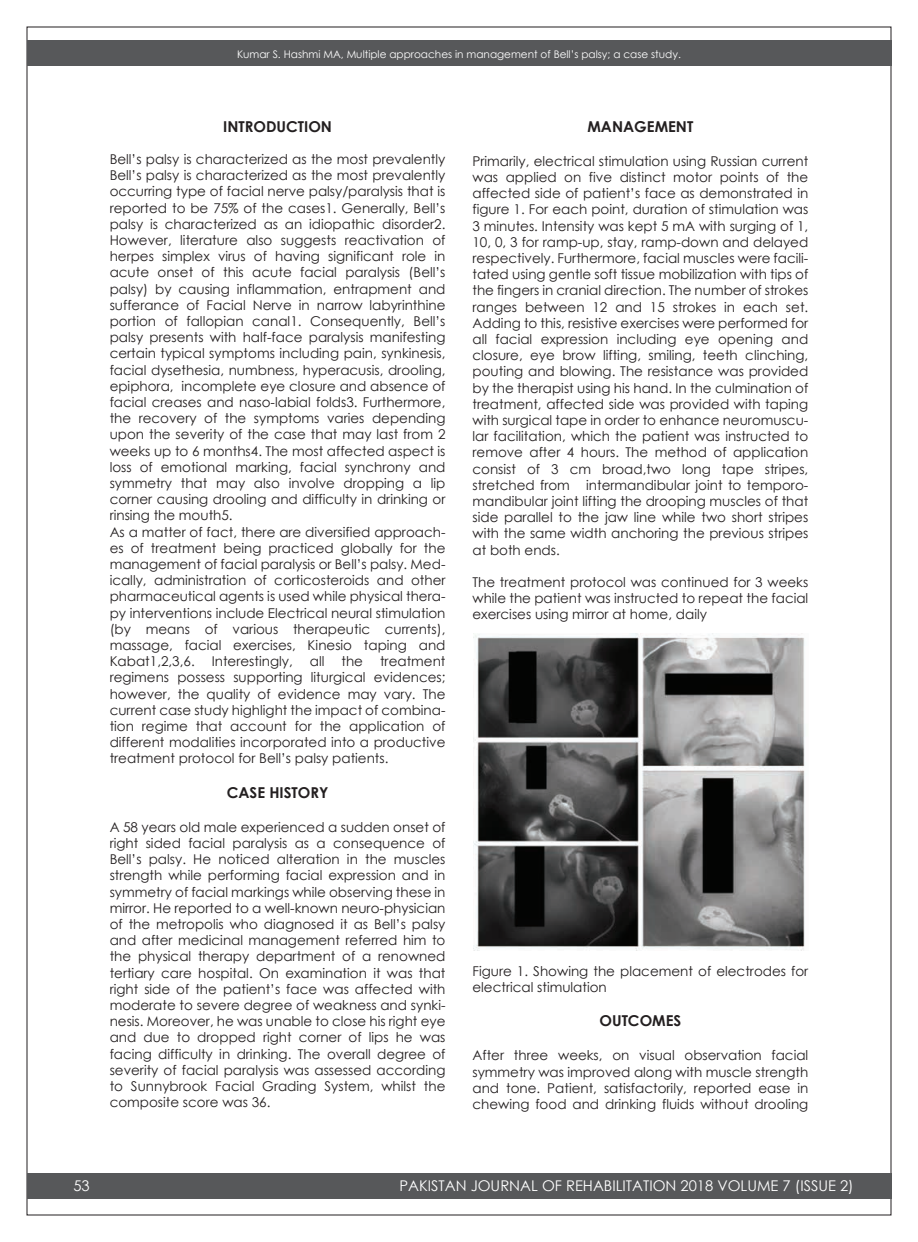
<style>
.page{position:relative;width:918px;height:1242px;background:#fff}
.page>*{position:absolute;margin:0;border:0;box-sizing:border-box;transform-origin:0 0}
.t1{font:700 15px "Century Gothic";color:#231f20}
.t2{font:14.7px "Century Gothic";color:#fff}
.t3{font:13.5px/16.2px "Century Gothic";color:#231f20;text-align:justify}
.t4{font:10.5px "Century Gothic";color:#fff}
</style>
<div class="page">
<div style="left:27px;top:40px;width:864px;height:26px;background:#57585a"></div>
<div style="left:27px;top:1173px;width:864px;height:26px;background:#57585a"></div>
<img style="left:473px;top:634px;width:332px;height:317px">
<p class="t4" style="left:237px;top:47px;width:445px">Kumar S. Hashmi MA, Multiple approaches in management of Bell’s palsy; a case study.</p>
<p class="t1" style="left:223px;top:117px;width:110px">INTRODUCTION</p>
<p class="t3" style="left:110px;top:151px;width:337px;text-align:left">Bell’s palsy is characterized as the most prevalently Bell’s palsy is characterized as the most prevalently occurring type of facial nerve palsy/paralysis that is reported to be 75% of the cases1. Generally, Bell’s palsy is characterized as an idiopathic disorder2.<br>However, literature also suggests reactivation of herpes simplex virus of having significant role in acute onset of this acute facial paralysis (Bell’s palsy) by causing inflammation, entrapment and sufferance of Facial Nerve in narrow labyrinthine portion of fallopian canal1. Consequently, Bell’s palsy presents with half-face paralysis manifesting certain typical symptoms including pain, synkinesis, facial dysethesia, numbness, hyperacusis, drooling, epiphora, incomplete eye closure and absence of facial creases and naso-labial folds3. Furthermore, the recovery of the symptoms varies depending upon the severity of the case that may last from 2 weeks up to 6 months4. The most affected aspect is loss of emotional marking, facial synchrony and symmetry that may also involve dropping a lip corner causing drooling and difficulty in drinking or rinsing the mouth5.<br>As a matter of fact, there are diversified approach&shy;es of treatment being practiced globally for the management of facial paralysis or Bell’s palsy. Med&shy;ically, administration of corticosteroids and other pharmaceutical agents is used while physical thera&shy;py interventions include Electrical neural stimulation (by means of various therapeutic currents), massage, facial exercises, Kinesio taping and Kabat1,2,3,6.</p>
<p class="t3" style="left:212px;top:653px;width:82px">Interestingly,</p>
<p class="t3" style="left:310px;top:653px;width:16px">all</p>
<p class="t3" style="left:341px;top:653px;width:23px">the</p>
<p class="t3" style="left:110px;top:653px;width:337px;text-indent:270px">treatment regimens possess supporting liturgical evidences; however, the quality of evidence may vary. The current case study highlight the impact of combina&shy;tion regime that account for the application of different modalities incorporated into a productive treatment protocol for Bell’s palsy patients.</p>
<p class="t1" style="left:227px;top:783px;width:103px">CASE HISTORY</p>
<p class="t3" style="left:110px;top:819px;width:337px">A 58 years old male experienced a sudden onset of right sided facial paralysis as a consequence of Bell’s palsy. He noticed alteration in the muscles strength while performing facial expression and in symmetry of facial markings while observing these in mirror. He reported to a well-known neuro-physician of the metropolis who diagnosed it as Bell’s palsy and after medicinal management referred him to the physical therapy department of a renowned tertiary care hospital. On examination it was that right side of the patient’s face was affected with moderate to severe degree of weakness and synki&shy;nesis. Moreover, he was unable to close his right eye and due to dropped right corner of lips he was facing difficulty in drinking. The overall degree of severity of facial paralysis was assessed according to Sunnybrook Facial Grading System, whilst the composite score was 36.</p>
<p class="t1" style="left:587px;top:117px;width:107px">MANAGEMENT</p>
<p class="t3" style="left:472px;top:153px;width:337px">Primarily, electrical stimulation using Russian current was applied on five distinct motor points of the affected side of patient’s face as demonstrated in figure 1. For each point, duration of stimulation was 3 minutes. Intensity was kept 5 mA with surging of 1, 10, 0, 3 for ramp-up, stay, ramp-down and delayed respectively. Furthermore, facial muscles were facili&shy;tated using gentle soft tissue mobilization with tips of the fingers in cranial direction. The number of strokes ranges between 12 and 15 strokes in each set.<br>Adding to this, resistive exercises were performed for all facial expression including eye opening and closure, eye brow lifting, smiling, teeth clinching, pouting and blowing. The resistance was provided by the therapist using his hand. In the culmination of treatment, affected side was provided with taping with surgical tape in order to enhance neuromuscu&shy;lar facilitation, which the patient was instructed to remove after 4 hours. The method of application consist of 3 cm broad,two long tape stripes, stretched from intermandibular joint to temporo&shy;mandibular joint lifting the drooping muscles of that side parallel to the jaw line while two short stripes with the same width anchoring the previous stripes at both ends.</p>
<p class="t3" style="left:472px;top:574px;width:337px">The treatment protocol was continued for 3 weeks while the patient was instructed to repeat the facial exercises using mirror at home, daily</p>
<p class="t3" style="left:472px;top:963px;width:337px">Figure 1. Showing the placement of electrodes for electrical stimulation</p>
<p class="t1" style="left:599px;top:1011px;width:83px">OUTCOMES</p>
<p class="t3" style="left:472px;top:1047px;width:337px">After three weeks, on visual observation facial symmetry was improved along with muscle strength and tone. Patient, satisfactorily, reported ease in chewing food and drinking fluids without drooling</p>
<p class="t2" style="left:73px;top:1175px;width:18px">53</p>
<p class="t2" style="left:399px;top:1175px;width:456px">PAKISTAN JOURNAL OF REHABILITATION 2018 VOLUME 7 (ISSUE 2)</p>
</div>
